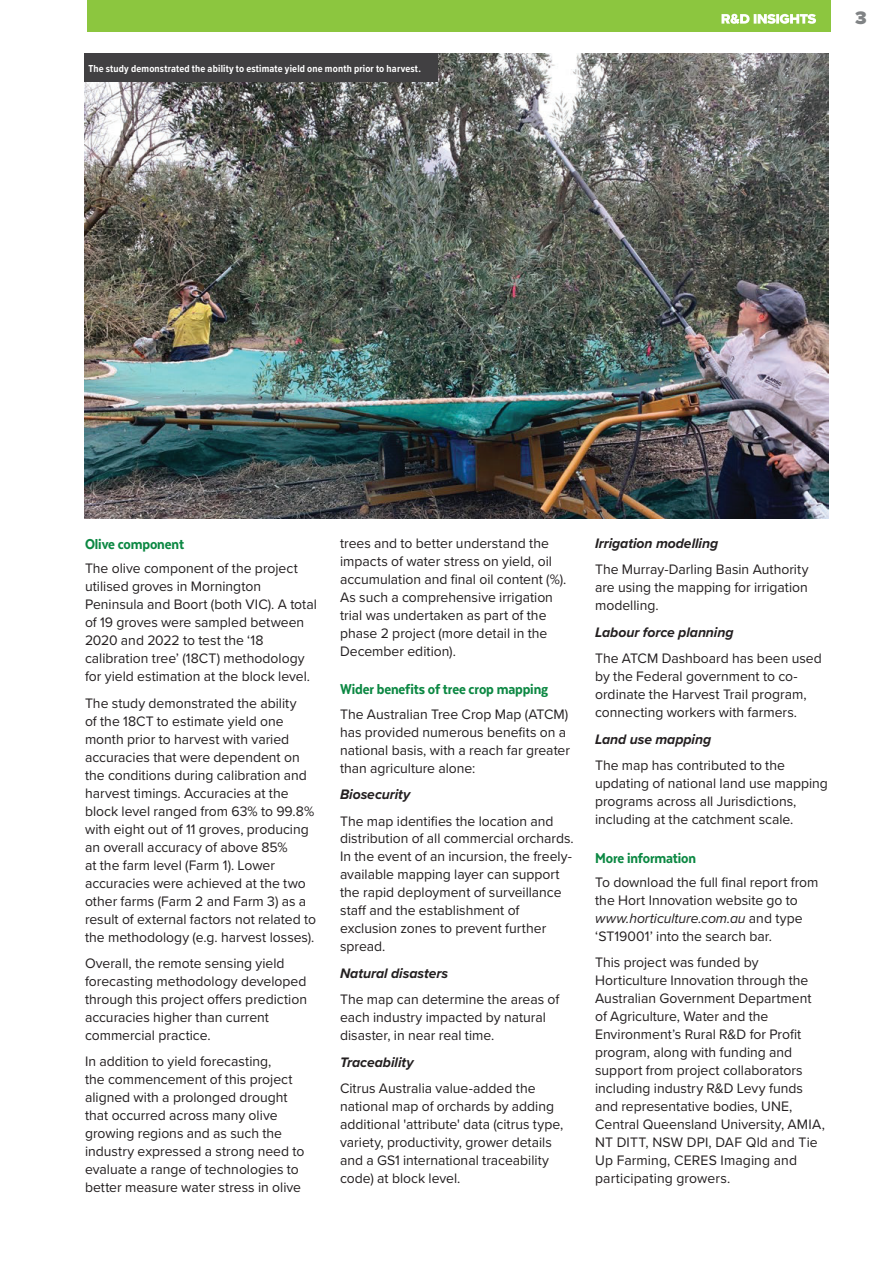
<style>
.page{position:relative;width:893px;height:1263px;background:#fff}
.page>*{position:absolute;margin:0;border:0;box-sizing:border-box;transform-origin:0 0}
.t1{font:900 18.75px "Proxima Nova";color:#808385}
.t2{font:800 16.5px "Texta Narrow";letter-spacing:-.01em;color:#0c8843}
.t3{font:14.25px/18px "Proxima Nova";color:#231f20}
.t4{font:italic 700 14.25px "Proxima Nova";letter-spacing:-.005em;color:#231f20}
.t5{font:700 10.5px "Proxima Nova Cond";letter-spacing:.02em;color:#fff}
.s1{font-style:italic}
</style>
<div class="page">
<div style="left:87px;top:0;width:744px;height:32px;background:#8cc63f"></div>
<svg style="left:721px;top:14px;width:95px;height:10px"></svg>
<img style="left:84px;top:53px;width:744px;height:466px">
<div style="left:84px;top:53px;width:354px;height:29px;background:#414042"></div>
<p class="t5" style="left:88px;top:64px;width:334px">The study demonstrated the ability to estimate yield one month prior to harvest.</p>
<h1 class="t1" style="left:855px;top:9px;width:13px">3</h1>
<p class="t2" style="left:85px;top:534px;width:101px">Olive component</p>
<p class="t3" style="left:85px;top:560px;width:233px">The olive component of the project utilised groves in Mornington Peninsula and Boort (both VIC). A total of 19 groves were sampled between 2020 and 2022 to test the ‘18 calibration tree’ (18CT) methodology for yield estimation at the block level.</p>
<p class="t3" style="left:85px;top:695px;width:232px">The study demonstrated the ability<br>of the 18CT to estimate yield one month prior to harvest with varied accuracies that were dependent on the conditions during calibration and harvest timings. Accuracies at the block level ranged from 63% to 99.8% with eight out of 11 groves, producing an overall accuracy of above 85%<br>at the farm level (Farm 1). Lower accuracies were achieved at the two other farms (Farm 2 and Farm 3) as a result of external factors not related to the methodology (e.g. harvest losses).</p>
<p class="t3" style="left:85px;top:955px;width:223px">Overall, the remote sensing yield forecasting methodology developed through this project offers prediction accuracies higher than current commercial practice.</p>
<p class="t3" style="left:85px;top:1054px;width:221px">In addition to yield forecasting,<br>the commencement of this project aligned with a prolonged drought that occurred across many olive growing regions and as such the industry expressed a strong need to evaluate a range of technologies to better measure water stress in olive</p>
<p class="t3" style="left:340px;top:535px;width:228px">trees and to better understand the impacts of water stress on yield, oil accumulation and final oil content (%).<br>As such a comprehensive irrigation trial was undertaken as part of the phase 2 project (more detail in the December edition).</p>
<p class="t2" style="left:340px;top:679px;width:210px">Wider benefits of tree crop mapping</p>
<p class="t3" style="left:340px;top:706px;width:231px">The Australian Tree Crop Map (ATCM) has provided numerous benefits on a national basis, with a reach far greater than agriculture alone:</p>
<p class="t4" style="left:340px;top:789px;width:72px">Biosecurity</p>
<p class="t3" style="left:340px;top:813px;width:235px">The map identifies the location and distribution of all commercial orchards.<br>In the event of an incursion, the freely&shy;available mapping layer can support the rapid deployment of surveillance staff and the establishment of exclusion zones to prevent further spread.</p>
<p class="t4" style="left:340px;top:968px;width:110px">Natural disasters</p>
<p class="t3" style="left:340px;top:992px;width:221px">The map can determine the areas of each industry impacted by natural disaster, in near real time.</p>
<p class="t4" style="left:340px;top:1057px;width:75px">Traceability</p>
<p class="t3" style="left:340px;top:1081px;width:225px">Citrus Australia value-added the national map of orchards by adding additional 'attribute' data (citrus type, variety, productivity, grower details and a GS1 international traceability code) at block level.</p>
<p class="t4" style="left:595px;top:538px;width:125px">Irrigation modelling</p>
<p class="t3" style="left:595px;top:561px;width:215px;text-align:justify">The Murray-Darling Basin Authority are using the mapping for irrigation modelling.</p>
<p class="t4" style="left:595px;top:626px;width:140px">Labour force planning</p>
<p class="t3" style="left:595px;top:650px;width:228px">The ATCM Dashboard has been used by the Federal government to co&shy;ordinate the Harvest Trail program, connecting workers with farmers.</p>
<p class="t4" style="left:595px;top:733px;width:118px">Land use mapping</p>
<p class="t3" style="left:595px;top:757px;width:234px">The map has contributed to the updating of national land use mapping programs across all Jurisdictions, including at the catchment scale.</p>
<p class="t2" style="left:595px;top:847px;width:103px">More information</p>
<p class="t3" style="left:595px;top:874px;width:225px">To download the full final report from the Hort Innovation website go to <span class="s1">www.horticulture.com.au</span> and type ‘ST19001’ into the search bar.</p>
<p class="t3" style="left:595px;top:955px;width:231px">This project was funded by<br>Horticulture Innovation through the<br>Australian Government Department of Agriculture, Water and the<br>Environment’s Rural R&amp;D for Profit program, along with funding and support from project collaborators including industry R&amp;D Levy funds and representative bodies, UNE,<br>Central Queensland University, AMIA,<br>NT DITT, NSW DPI, DAF Qld and Tie<br>Up Farming, CERES Imaging and participating growers.</p>
</div>
